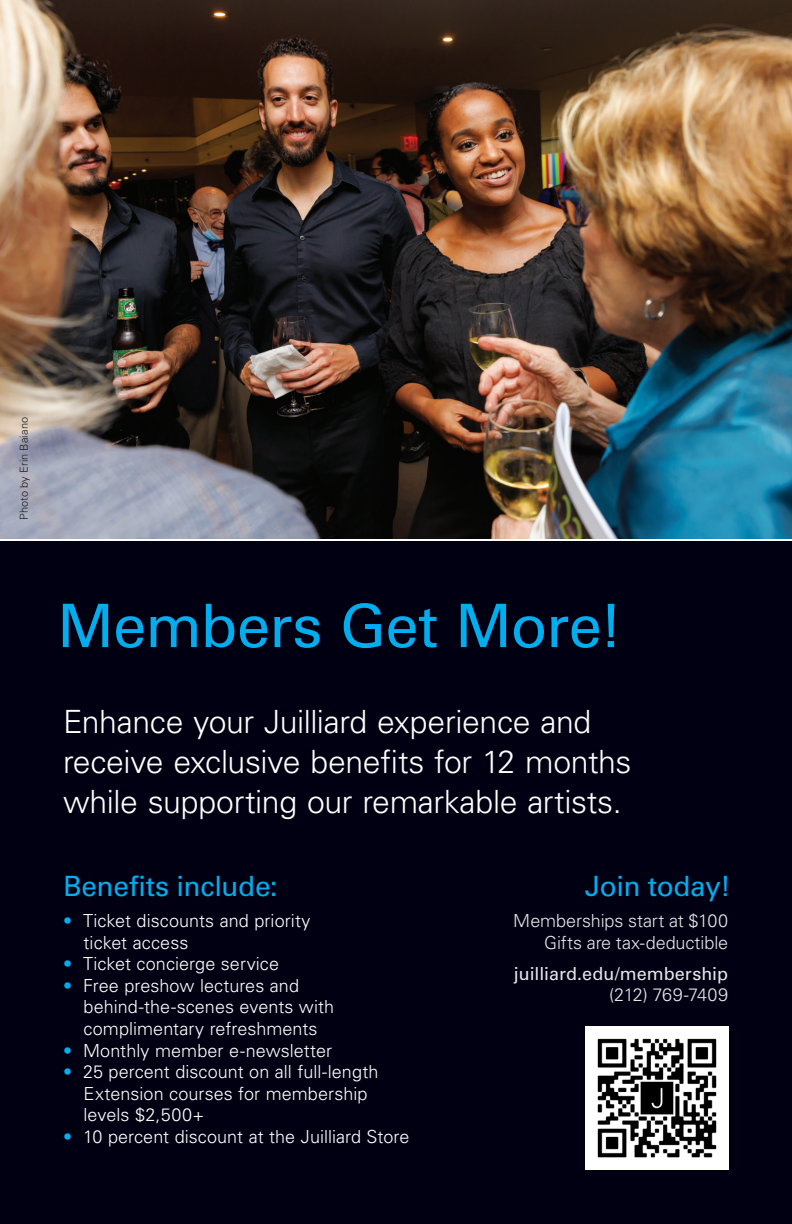
<style>
.page{position:relative;width:792px;height:1224px;background:#000012}
.page>*{position:absolute;margin:0;border:0;box-sizing:border-box;transform-origin:0 0}
.t1{font:60px "Univers LT Std";letter-spacing:-.015em;color:#00aeef}
.t2{font:300 32px/40px "Univers LT Std";letter-spacing:-.01em;color:#fff}
.t3{font:28px "Univers LT Std";letter-spacing:-.015em;color:#00aeef}
.t4{font:300 18px/21.6px "Univers LT Std";letter-spacing:.005em;color:#fff}
.t5{font:300 18px/21.6px "Univers LT Std";letter-spacing:-.005em;color:#e6e7e9;text-align:right}
.t6{font:18px/21.6px "Univers LT Std";letter-spacing:-.005em;color:#e6e7e9;text-align:right}
.t7{font:300 11px "Univers LT Std";letter-spacing:.005em;color:#231f20}
.s1{color:#00aeef}
.s2{font-weight:300}
</style>
<div class="page">
<img style="left:0;top:0;width:792px;height:539px">
<hr style="left:0;top:539px;width:792px;height:2px;background:#fff">
<img style="left:585px;top:1026px;width:144px;height:144px">
<p class="t7" style="left:17px;top:520px;width:104px;rotate:-90deg">Photo by Erin Baiano</p>
<p class="t1" style="left:57px;top:590px;width:566px">Members Get More!</p>
<p class="t2" style="left:63px;top:702px;width:570px">Enhance your Juilliard experience and receive exclusive benefits for 12 months while supporting our remarkable artists.</p>
<p class="t3" style="left:63px;top:870px;width:216px">Benefits include:</p>
<p class="t4" style="left:84px;top:910px;width:229px;text-indent:-21px"><span class="s1">•</span> Ticket discounts and priority ticket access</p>
<p class="t4" style="left:63px;top:953px;width:218px"><span class="s1">•</span> Ticket concierge service</p>
<p class="t4" style="left:84px;top:975px;width:252px;text-indent:-21px"><span class="s1">•</span> Free preshow lectures and behind-the-scenes events with complimentary refreshments</p>
<p class="t4" style="left:63px;top:1039px;width:271px"><span class="s1">•</span> Monthly member e-newsletter</p>
<p class="t4" style="left:84px;top:1061px;width:296px;text-indent:-21px"><span class="s1">•</span> 25 percent discount on all full-length<br>Extension courses for membership levels $2,500+</p>
<p class="t4" style="left:63px;top:1126px;width:348px"><span class="s1">•</span> 10 percent discount at the Juilliard Store</p>
<p class="t3" style="left:585px;top:870px;width:147px">Join today!</p>
<p class="t5" style="left:513px;top:910px;width:216px">Memberships start at $100<br>Gifts are tax-deductible</p>
<p class="t6" style="left:514px;top:963px;width:216px">juilliard.edu/membership <span class="s2">(212) 769-7409</span></p>
</div>
